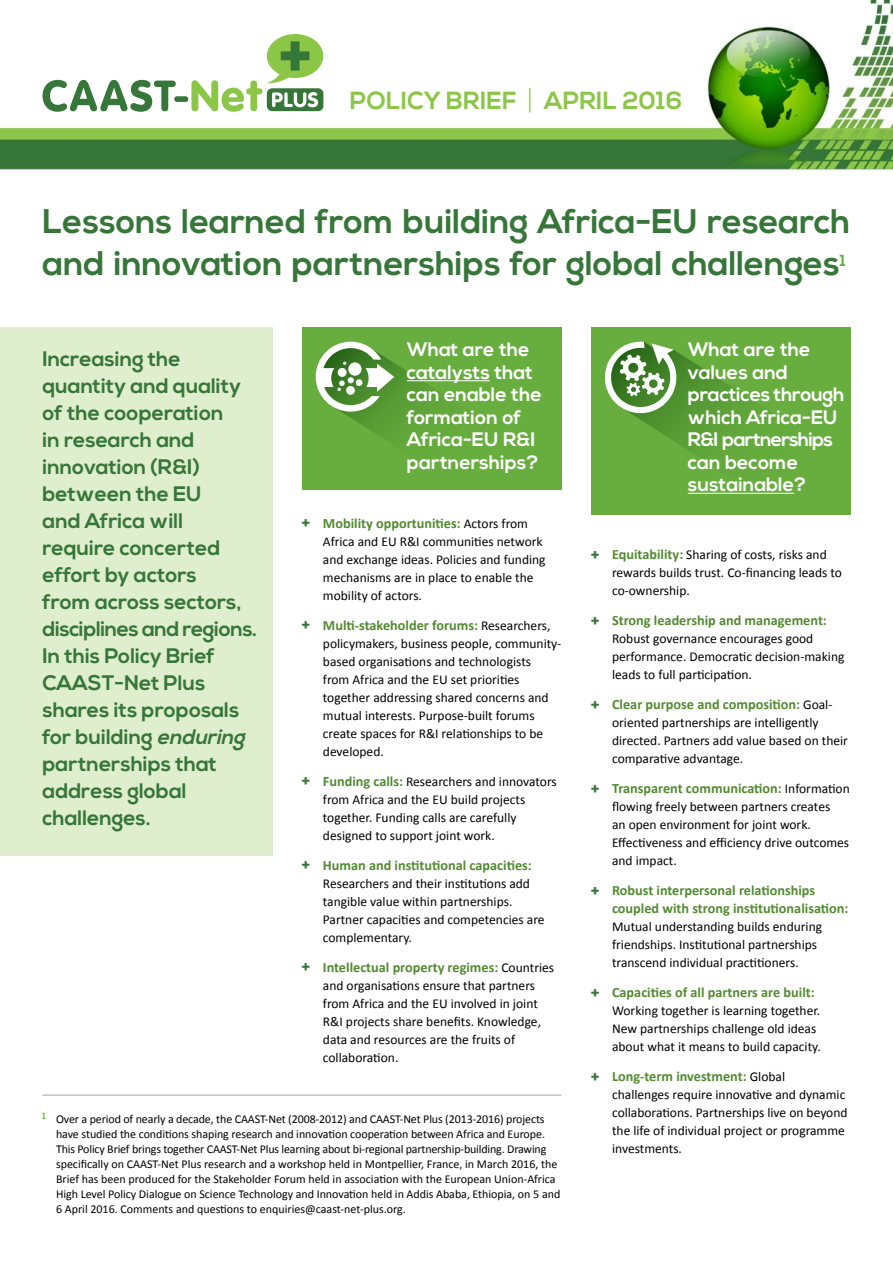
<style>
.page{position:relative;width:893px;height:1263px;background:#fff}
.page>*{position:absolute;margin:0;border:0;box-sizing:border-box;transform-origin:0 0}
.t1{font:700 34.2px/41.7px "Nexa";color:#367639}
.t2{font:700 24.75px "Nexa";letter-spacing:.01em;color:#8cc647}
.t3{font:700 21px/27px "Nexa";color:#367639}
.t4{font:700 19.5px/22.5px "Nexa";color:#fff}
.t5{font:700 14.25px/18px "Calibri";color:#538a31}
.t6{font:13.5px/18px "Calibri";color:#000}
.t7{font:12px/15px "Calibri";letter-spacing:-.005em;color:#000}
.s1{font-weight:300;font-size:29.7px}
.s2{font-style:italic}
.s3{font-family:"Nexa";font-size:18px;color:#367639}
.s4{font-weight:400;font-size:13.5px;color:#000}
.s5{font-family:"Nexa";font-weight:700;font-size:18px;color:#367639}
.s6{font-weight:700;font-size:14.25px;color:#538a31}
</style>
<div class="page">
<img style="left:0;top:0;width:893px;height:172px">
<div style="left:0;top:327px;width:272px;height:528px;background:#dfeecd"></div>
<svg style="left:43px;top:80px;width:133px;height:32px"></svg>
<div style="left:174px;top:96px;width:14px;height:6px;background:#367639;border-radius:3px"></div>
<svg style="left:191px;top:34px;width:132px;height:78px"></svg>
<hr style="left:43px;top:1095px;width:518px;height:1px;background:#a7a9ac">
<div style="left:591px;top:327px;width:259px;height:188px;background:#67ae3e"></div>
<div style="left:302px;top:327px;width:259px;height:162px;background:#67ae3e"></div>
<svg style="left:638px;top:342px;width:213px;height:173px"></svg>
<svg style="left:605px;top:341px;width:74px;height:77px"></svg>
<svg style="left:316px;top:342px;width:246px;height:147px"></svg>
<hr style="left:407px;top:380px;width:83px;height:1px;background:#fff">
<hr style="left:688px;top:493px;width:106px;height:1px;background:#fff">
<p class="t2" style="left:350px;top:87px;width:334px">POLICY BRIEF <span class="s1">|</span> APRIL 2016</p>
<p class="t1" style="left:43px;top:202px;width:809px">Lessons learned from building Africa-EU research and innovation partnerships for global challenges<sup>1</sup></p>
<p class="t3" style="left:43px;top:346px;width:200px">Increasing the quantity and quality of the cooperation in research and innovation (R&amp;I) between the EU</p>
<p class="t3" style="left:43px;top:508px;width:216px">and Africa will require concerted effort by actors<br>from across sectors, disciplines and regions.<br>In this Policy Brief<br>CAAST-Net Plus shares its proposals for building <span class="s2">enduring </span>partnerships that address global challenges.</p>
<p class="t4" style="left:407px;top:339px;width:136px">What are the catalysts that can enable the formation of</p>
<p class="t4" style="left:407px;top:429px;width:133px">Africa-EU R&amp;I partnerships?</p>
<p class="t5" style="left:302px;top:513px;width:228px"><span class="s3">+</span> Mobility opportunities: <span class="s4">Actors from</span></p>
<p class="t6" style="left:323px;top:532px;width:224px">Africa and EU R&amp;I communities network and exchange ideas. Policies and funding mechanisms are in place to enable the mobility of actors.</p>
<p class="t5" style="left:302px;top:615px;width:250px"><span class="s3">+</span> Multi-stakeholder forums: <span class="s4">Researchers,</span></p>
<p class="t6" style="left:323px;top:634px;width:240px">policymakers, business people, community&shy;based organisations and technologists<br>from Africa and the EU set priorities together addressing shared concerns and mutual interests. Purpose-built forums create spaces for R&amp;I relationships to be developed.</p>
<p class="t6" style="left:323px;top:772px;width:235px;text-indent:-21px"><span class="s5">+</span> <span class="s6">Funding calls:</span> Researchers and innovators from Africa and the EU build projects together. Funding calls are carefully designed to support joint work.</p>
<p class="t5" style="left:302px;top:855px;width:231px"><span class="s3">+</span> Human and institutional capacities:</p>
<p class="t6" style="left:323px;top:874px;width:223px">Researchers and their institutions add tangible value within partnerships.<br>Partner capacities and competencies are complementary.</p>
<p class="t5" style="left:302px;top:957px;width:254px"><span class="s3">+</span> Intellectual property regimes: <span class="s4">Countries</span></p>
<p class="t6" style="left:323px;top:976px;width:220px">and organisations ensure that partners from Africa and the EU involved in joint R&amp;I projects share benefits. Knowledge, data and resources are the fruits of collaboration.</p>
<p class="t7" style="left:56px;top:1110px;width:506px;text-indent:-14px"><sup>1</sup> Over a period of nearly a decade, the CAAST-Net (2008-2012) and CAAST-Net Plus (2013-2016) projects have studied the conditions shaping research and innovation cooperation between Africa and Europe.<br>This Policy Brief brings together CAAST-Net Plus learning about bi-regional partnership-building. Drawing specifically on CAAST-Net Plus research and a workshop held in Montpellier, France, in March 2016, the Brief has been produced for the Stakeholder Forum held in association with the European Union-Africa High Level Policy Dialogue on Science Technology and Innovation held in Addis Ababa, Ethiopia, on 5 and 6 April 2016. Comments and questions to enquiries@caast-net-plus.org.</p>
<p class="t4" style="left:688px;top:339px;width:158px">What are the values and practices through which Africa-EU<br>R&amp;I partnerships can become sustainable?</p>
<p class="t6" style="left:612px;top:545px;width:231px;text-indent:-21px"><span class="s5">+</span> <span class="s6">Equitability:</span> Sharing of costs, risks and rewards builds trust. Co-financing leads to</p>
<p class="t6" style="left:612px;top:581px;width:79px">co-ownership.</p>
<p class="t5" style="left:591px;top:611px;width:237px"><span class="s3">+</span> Strong leadership and management:</p>
<p class="t6" style="left:612px;top:629px;width:234px">Robust governance encourages good performance. Democratic decision-making leads to full participation.</p>
<p class="t5" style="left:591px;top:695px;width:243px"><span class="s3">+</span> Clear purpose and composition: <span class="s4">Goal-</span></p>
<p class="t6" style="left:612px;top:713px;width:237px">oriented partnerships are intelligently directed. Partners add value based on their comparative advantage.</p>
<p class="t5" style="left:591px;top:779px;width:260px"><span class="s3">+</span> Transparent communication: <span class="s4">Information</span></p>
<p class="t6" style="left:612px;top:797px;width:239px">flowing freely between partners creates<br>an open environment for joint work.<br>Effectiveness and efficiency drive outcomes and impact.</p>
<p class="t5" style="left:612px;top:881px;width:238px;text-indent:-21px"><span class="s3">+</span> Robust interpersonal relationships coupled with strong institutionalisation:</p>
<p class="t6" style="left:612px;top:917px;width:212px">Mutual understanding builds enduring friendships. Institutional partnerships transcend individual practitioners.</p>
<p class="t5" style="left:591px;top:983px;width:225px"><span class="s3">+</span> Capacities of all partners are built:</p>
<p class="t6" style="left:612px;top:1001px;width:210px">Working together is learning together.</p>
<p class="t6" style="left:612px;top:1019px;width:210px">New partnerships challenge old ideas about what it means to build capacity.</p>
<p class="t5" style="left:591px;top:1067px;width:196px"><span class="s3">+</span> Long-term investment: <span class="s4">Global</span></p>
<p class="t6" style="left:612px;top:1085px;width:237px">challenges require innovative and dynamic collaborations. Partnerships live on beyond the life of individual project or programme investments.</p>
</div>
